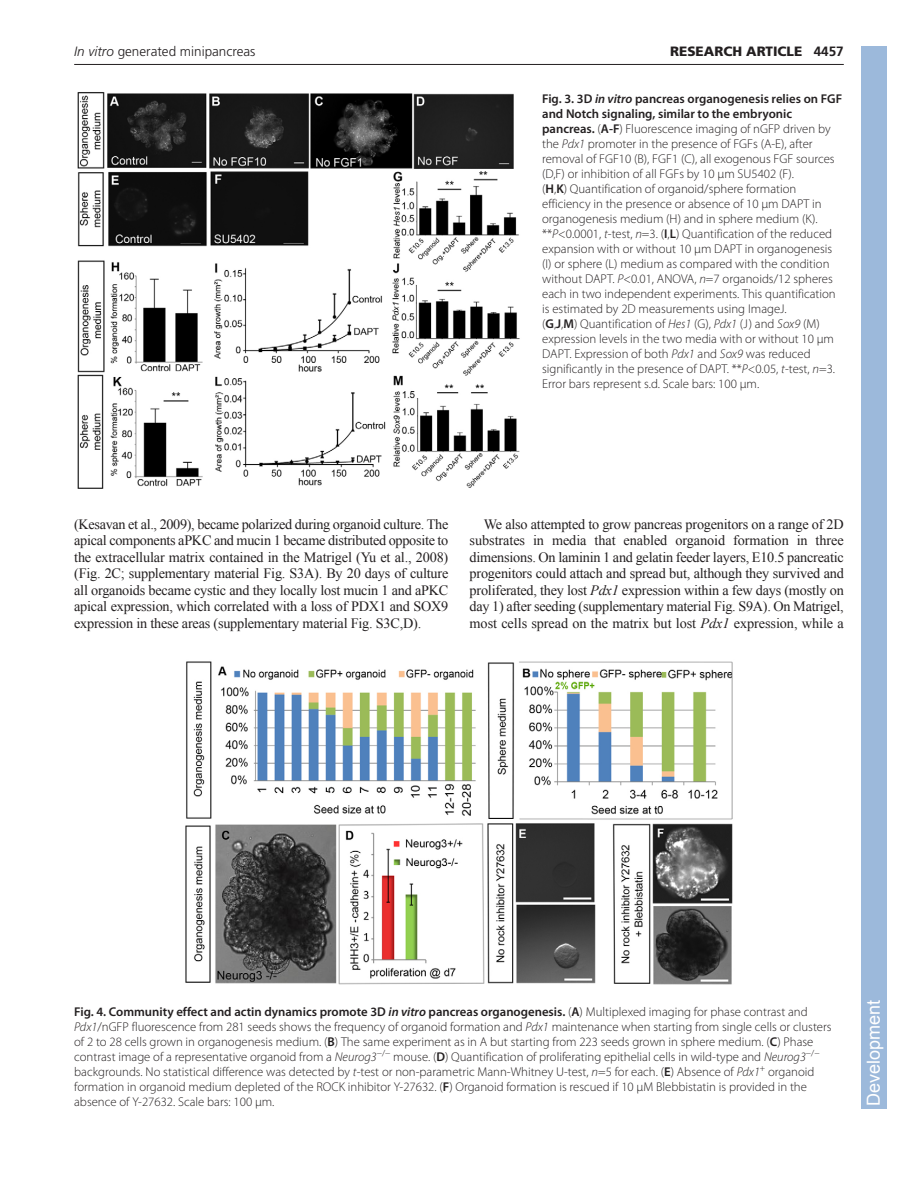
<style>
.page{position:relative;width:918px;height:1188px;background:#fff}
.page>*{position:absolute;margin:0;border:0;box-sizing:border-box;transform-origin:0 0}
.t1{font:18px "Arial";color:#fff}
.t2{font:14.25px/16.5px "Times New Roman";letter-spacing:-.015em;color:#231f20;text-align:justify}
.t3{font:300 13.5px "Frutiger";color:#231f20}
.t4{font:900 13.5px "Frutiger LT Std";color:#231f20}
.t5{font:300 12.75px/15px "Myriad Pro";color:#231f20}
.s1{font-style:italic}
.s2{font-weight:700}
.s3{font-weight:600}
.s4{font-weight:600;font-style:italic}
</style>
<div class="page">
<hr style="left:74px;top:64px;width:770px;height:1px;background:#231f20">
<img style="left:77px;top:92px;width:443px;height:397px">
<img style="left:185px;top:661px;width:548px;height:324px">
<div style="left:861px;top:46px;width:25px;height:1063px;background:#9cb9db"></div>
<p class="t3" style="left:74px;top:46px;width:183px"><span class="s1">In vitro</span> generated minipancreas</p>
<p class="t4" style="left:670px;top:45px;width:175px">RESEARCH ARTICLE <span class="s2">4457</span></p>
<p class="t5" style="left:542px;top:92px;width:302px"><span class="s3">Fig. 3. 3D</span> <span class="s4">in vitro</span> <span class="s3">pancreas organogenesis relies on FGF and Notch signaling, similar to the embryonic pancreas.</span> (<span class="s3">A-F</span>) Fluorescence imaging of nGFP driven by the <span class="s1">Pdx1</span> promoter in the presence of FGFs (A-E), after removal of FGF10 (B), FGF1 (C), all exogenous FGF sources (D,F) or inhibition of all FGFs by 10 μm SU5402 (F).<br>(<span class="s3">H</span>,<span class="s3">K</span>) Quantification of organoid/sphere formation efficiency in the presence or absence of 10 μm DAPT in organogenesis medium (H) and in sphere medium (K). **<span class="s1">P</span>&lt;0.0001, <span class="s1">t</span>-test, <span class="s1">n</span>=3. (<span class="s3">I</span>,<span class="s3">L</span>) Quantification of the reduced expansion with or without 10 μm DAPT in organogenesis (I) or sphere (L) medium as compared with the condition without DAPT. <span class="s1">P</span>&lt;0.01, ANOVA, <span class="s1">n</span>=7 organoids/12 spheres each in two independent experiments. This quantification is estimated by 2D measurements using ImageJ.<br>(<span class="s3">G</span>,<span class="s3">J</span>,<span class="s3">M</span>) Quantification of <span class="s1">Hes1</span> (G), <span class="s1">Pdx1</span> (J) and <span class="s1">Sox9</span> (M) expression levels in the two media with or without 10 μm DAPT. Expression of both <span class="s1">Pdx1</span> and <span class="s1">Sox9</span> was reduced significantly in the presence of DAPT. **<span class="s1">P</span>&lt;0.05, <span class="s1">t</span>-test, <span class="s1">n</span>=3.<br>Error bars represent s.d. Scale bars: 100 μm.</p>
<p class="t2" style="left:74px;top:516px;width:376px">(Kesavan et al., 2009), became polarized during organoid culture. The apical components aPKC and mucin 1 became distributed opposite to the extracellular matrix contained in the Matrigel (Yu et al., 2008) (Fig. 2C; supplementary material Fig. S3A). By 20 days of culture all organoids became cystic and they locally lost mucin 1 and aPKC apical expression, which correlated with a loss of PDX1 and SOX9 expression in these areas (supplementary material Fig. S3C,D).</p>
<p class="t2" style="left:470px;top:516px;width:376px;text-indent:14px">We also attempted to grow pancreas progenitors on a range of 2D substrates in media that enabled organoid formation in three dimensions. On laminin 1 and gelatin feeder layers, E10.5 pancreatic progenitors could attach and spread but, although they survived and proliferated, they lost <span class="s1">Pdx1</span> expression within a few days (mostly on day 1) after seeding (supplementary material Fig. S9A). On Matrigel, most cells spread on the matrix but lost <span class="s1">Pdx1</span> expression, while a</p>
<p class="t5" style="left:74px;top:1005px;width:759px"><span class="s3">Fig. 4. Community effect and actin dynamics promote 3D</span> <span class="s4">in vitro</span> <span class="s3">pancreas organogenesis.</span> (<span class="s3">A</span>) Multiplexed imaging for phase contrast and <span class="s1">Pdx1</span>/nGFP fluorescence from 281 seeds shows the frequency of organoid formation and <span class="s1">Pdx1</span> maintenance when starting from single cells or clusters of 2 to 28 cells grown in organogenesis medium. (<span class="s3">B</span>) The same experiment as in A but starting from 223 seeds grown in sphere medium. (<span class="s3">C</span>) Phase contrast image of a representative organoid from a <span class="s1">Neurog3</span><sup>−/−</sup> mouse. (<span class="s3">D</span>) Quantification of proliferating epithelial cells in wild-type and <span class="s1">Neurog3</span><sup>−/− </sup>backgrounds. No statistical difference was detected by <span class="s1">t</span>-test or non-parametric Mann-Whitney U-test, <span class="s1">n</span>=5 for each. (<span class="s3">E</span>) Absence of <span class="s1">Pdx1</span><sup>+</sup> organoid formation in organoid medium depleted of the ROCK inhibitor Y-27632. (<span class="s3">F</span>) Organoid formation is rescued if 10 μM Blebbistatin is provided in the absence of Y-27632. Scale bars: 100 μm.</p>
<h1 class="t1" style="left:862px;top:1106px;width:108px;rotate:-90deg">Development</h1>
</div>
